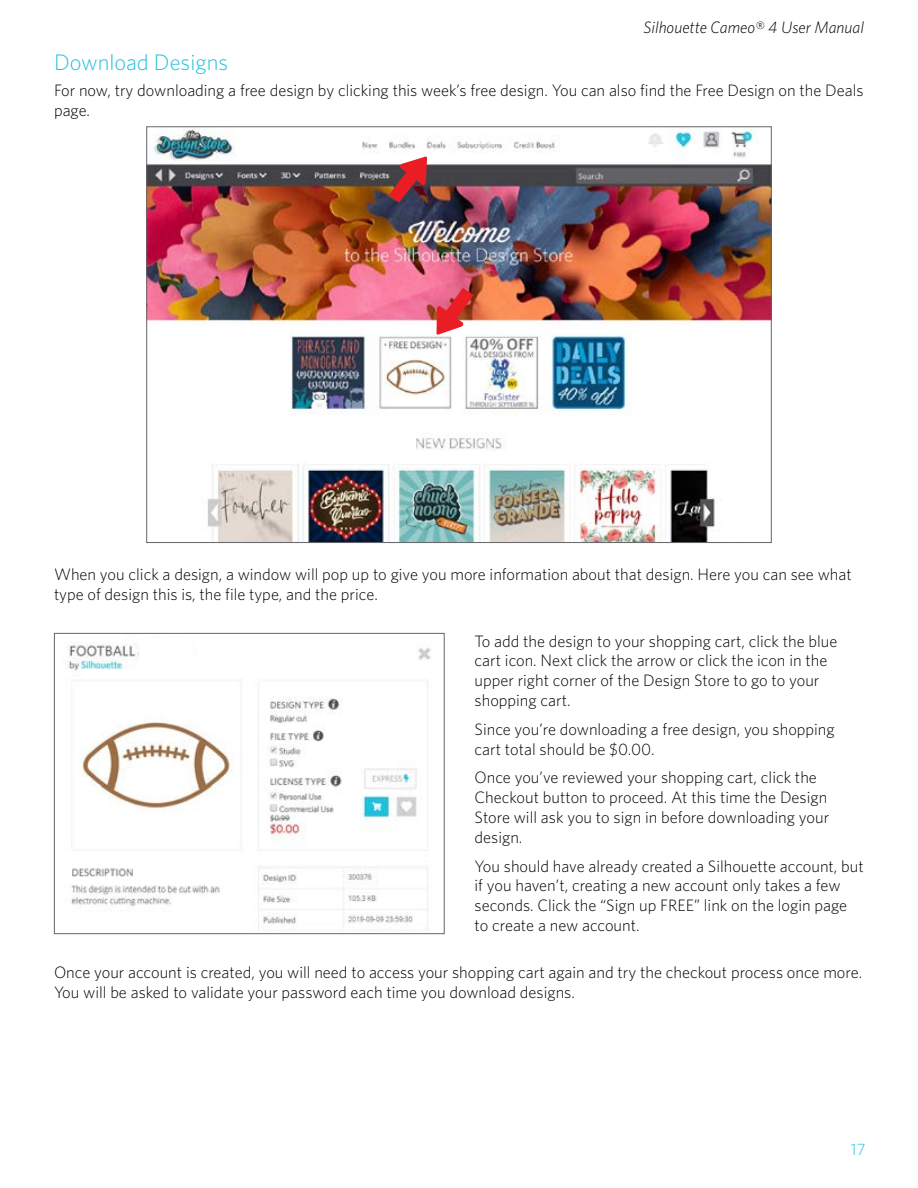
<style>
.page{position:relative;width:918px;height:1188px;background:#fff}
.page>*{position:absolute;margin:0;border:0;box-sizing:border-box;transform-origin:0 0}
.t1{font:300 22.5px "Whitney";color:#25c1de}
.t2{font:300 16.5px/19.8px "Whitney";color:#000}
.t3{font:italic 300 16.5px "Whitney";color:#000}
.t4{font:300 16.5px "Whitney";color:#25c1de}
</style>
<div class="page">
<img style="left:148px;top:128px;width:622px;height:413px">
<svg style="left:436px;top:288px;width:37px;height:47px;background:#df565e"></svg>
<svg style="left:389px;top:157px;width:38px;height:46px;background:#a54047"></svg>
<img style="left:69px;top:638px;width:362px;height:292px">
<div style="left:54px;top:633px;width:391px;height:301px;border:1px solid #65666a"></div>
<div style="left:139px;top:639px;width:53px;height:27px;background:#fff"></div>
<p class="t3" style="left:644px;top:18px;width:222px">Silhouette Cameo® 4 User Manual</p>
<h1 class="t1" style="left:54px;top:49px;width:176px">Download Designs</h1>
<p class="t2" style="left:54px;top:80px;width:811px">For now, try downloading a free design by clicking this week’s free design. You can also find the Free Design on the Deals page.</p>
<p class="t2" style="left:54px;top:564px;width:799px">When you click a design, a window will pop up to give you more information about that design. Here you can see what type of design this is, the file type, and the price.</p>
<p class="t2" style="left:475px;top:631px;width:364px">To add the design to your shopping cart, click the blue cart icon. Next click the arrow or click the icon in the upper right corner of the Design Store to go to your shopping cart.</p>
<p class="t2" style="left:475px;top:719px;width:362px">Since you’re downloading a free design, you shopping cart total should be $0.00.</p>
<p class="t2" style="left:475px;top:768px;width:356px">Once you’ve reviewed your shopping cart, click the Checkout button to proceed. At this time the Design Store will ask you to sign in before downloading your design.</p>
<p class="t2" style="left:475px;top:856px;width:391px">You should have already created a Silhouette account, but if you haven’t, creating a new account only takes a few seconds. Click the “Sign up FREE” link on the login page to create a new account.</p>
<p class="t2" style="left:54px;top:962px;width:810px">Once your account is created, you will need to access your shopping cart again and try the checkout process once more.<br>You will be asked to validate your password each time you download designs.</p>
<p class="t4" style="left:851px;top:1139px;width:16px">17</p>
</div>
